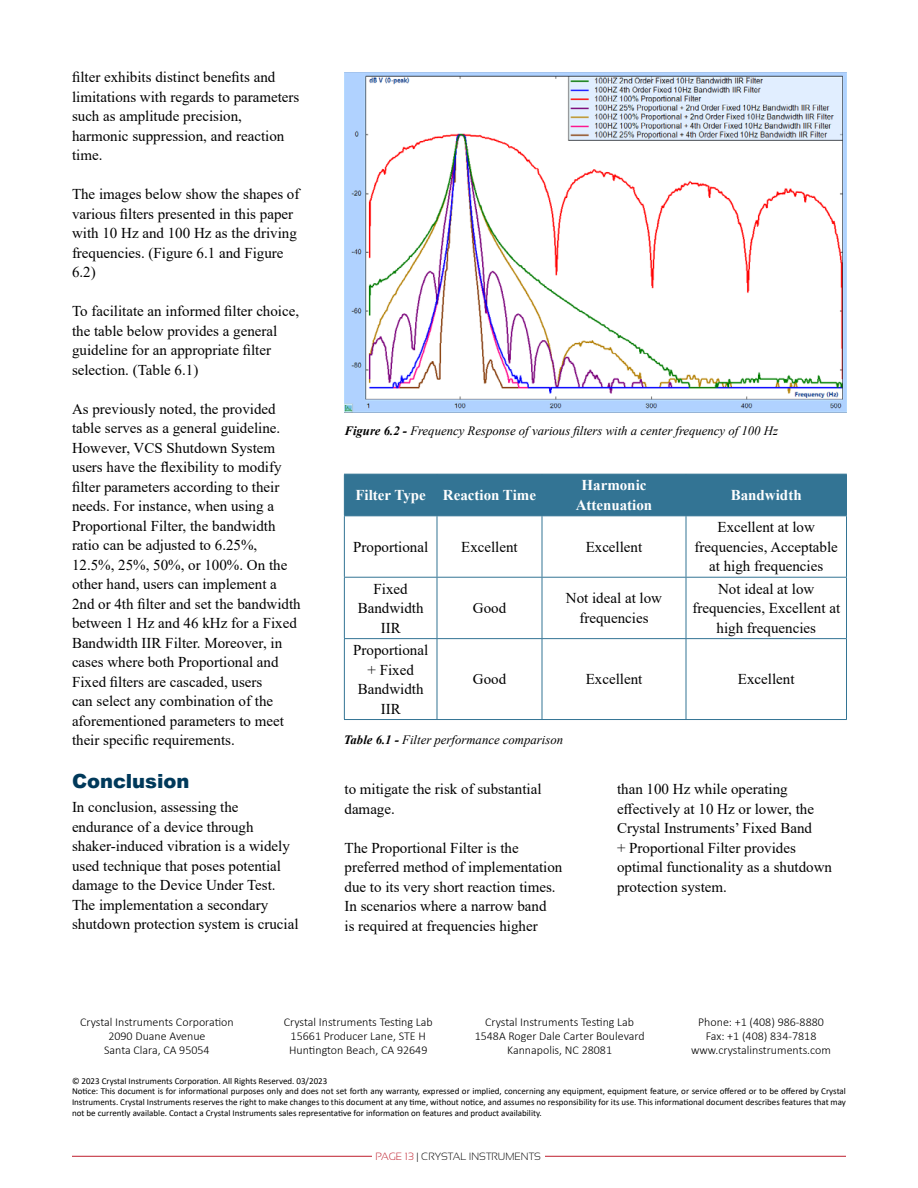
<style>
.page{position:relative;width:918px;height:1188px;background:#fff}
.page>*{position:absolute;margin:0;border:0;box-sizing:border-box;transform-origin:0 0}
.t1{font:900 19.5px "Arial";color:#00395a}
.t2{font:15px/19.5px "Times New Roman";color:#000}
.t3{font:700 15px/19.5px "Times New Roman";color:#fff;text-align:center}
.t4{font:italic 12.75px "Times New Roman";color:#000}
.t5{font:300 12px/14.4px "Calibri";color:#000;text-align:center}
.t6{font:300 10.5px "Sansation";color:#000}
.t7{font:9px/10.8px "Calibri";color:#000}
.s1{font-weight:700}
.s2{color:#be1e2d}
</style>
<div class="page">
<hr style="left:72px;top:1156px;width:774px;height:1px;background:#be1e2d">
<div style="left:373px;top:1140px;width:172px;height:48px;background:#fff"></div>
<img style="left:345px;top:72px;width:501px;height:341px">
<div style="left:345px;top:475px;width:501px;height:40px;background:#337494"></div>
<hr style="left:344px;top:474px;width:93px;height:1px;background:#337494">
<hr style="left:344px;top:475px;width:1px;height:40px;background:#337494">
<hr style="left:437px;top:474px;width:105px;height:1px;background:#337494">
<hr style="left:437px;top:475px;width:1px;height:40px;background:#337494">
<hr style="left:542px;top:474px;width:144px;height:1px;background:#337494">
<hr style="left:542px;top:475px;width:1px;height:40px;background:#337494">
<hr style="left:686px;top:474px;width:161px;height:1px;background:#337494">
<hr style="left:686px;top:475px;width:1px;height:40px;background:#337494">
<hr style="left:846px;top:475px;width:1px;height:40px;background:#337494">
<hr style="left:344px;top:515px;width:93px;height:1px;background:#337494">
<hr style="left:344px;top:516px;width:1px;height:61px;background:#337494">
<hr style="left:437px;top:515px;width:105px;height:1px;background:#337494">
<hr style="left:437px;top:516px;width:1px;height:61px;background:#337494">
<hr style="left:542px;top:515px;width:144px;height:1px;background:#337494">
<hr style="left:542px;top:516px;width:1px;height:61px;background:#337494">
<hr style="left:686px;top:515px;width:161px;height:1px;background:#337494">
<hr style="left:686px;top:516px;width:1px;height:61px;background:#337494">
<hr style="left:846px;top:516px;width:1px;height:61px;background:#337494">
<hr style="left:344px;top:577px;width:93px;height:1px;background:#337494">
<hr style="left:344px;top:578px;width:1px;height:60px;background:#337494">
<hr style="left:437px;top:577px;width:105px;height:1px;background:#337494">
<hr style="left:437px;top:578px;width:1px;height:60px;background:#337494">
<hr style="left:542px;top:577px;width:144px;height:1px;background:#337494">
<hr style="left:542px;top:578px;width:1px;height:60px;background:#337494">
<hr style="left:686px;top:577px;width:161px;height:1px;background:#337494">
<hr style="left:686px;top:578px;width:1px;height:60px;background:#337494">
<hr style="left:846px;top:578px;width:1px;height:60px;background:#337494">
<hr style="left:344px;top:638px;width:93px;height:1px;background:#337494">
<hr style="left:344px;top:639px;width:1px;height:80px;background:#337494">
<hr style="left:437px;top:638px;width:105px;height:1px;background:#337494">
<hr style="left:437px;top:639px;width:1px;height:80px;background:#337494">
<hr style="left:542px;top:638px;width:144px;height:1px;background:#337494">
<hr style="left:542px;top:639px;width:1px;height:80px;background:#337494">
<hr style="left:686px;top:638px;width:161px;height:1px;background:#337494">
<hr style="left:686px;top:639px;width:1px;height:80px;background:#337494">
<hr style="left:846px;top:639px;width:1px;height:80px;background:#337494">
<hr style="left:344px;top:719px;width:93px;height:1px;background:#337494">
<hr style="left:437px;top:719px;width:105px;height:1px;background:#337494">
<hr style="left:542px;top:719px;width:144px;height:1px;background:#337494">
<hr style="left:686px;top:719px;width:161px;height:1px;background:#337494">
<p class="t2" style="left:72px;top:67px;width:229px">filter exhibits distinct benefits and limitations with regards to parameters such as amplitude precision, harmonic suppression, and reaction time.</p>
<p class="t2" style="left:72px;top:184px;width:229px">The images below show the shapes of various filters presented in this paper with 10 Hz and 100 Hz as the driving frequencies. (Figure 6.1 and Figure<br>6.2)</p>
<p class="t2" style="left:72px;top:301px;width:229px">To facilitate an informed filter choice, the table below provides a general guideline for an appropriate filter selection. (Table 6.1)</p>
<p class="t2" style="left:72px;top:399px;width:230px">As previously noted, the provided table serves as a general guideline.<br>However, VCS Shutdown System users have the flexibility to modify filter parameters according to their needs. For instance, when using a Proportional Filter, the bandwidth ratio can be adjusted to 6.25%, 12.5%, 25%, 50%, or 100%. On the other hand, users can implement a 2nd or 4th filter and set the bandwidth between 1 Hz and 46 kHz for a Fixed Bandwidth IIR Filter. Moreover, in cases where both Proportional and Fixed filters are cascaded, users<br>can select any combination of the aforementioned parameters to meet their specific requirements.</p>
<h1 class="t1" style="left:72px;top:767px;width:119px">Conclusion</h1>
<p class="t2" style="left:72px;top:797px;width:228px">In conclusion, assessing the endurance of a device through shaker-induced vibration is a widely used technique that poses potential damage to the Device Under Test.<br>The implementation a secondary shutdown protection system is crucial</p>
<p class="t4" style="left:345px;top:422px;width:435px"><span class="s1">Figure 6.2 -</span> Frequency Response of various filters with a center frequency of 100 Hz</p>
<p class="t3" style="left:355px;top:485px;width:182px">Filter Type Reaction Time</p>
<p class="t3" style="left:576px;top:475px;width:78px">Harmonic<br>Attenuation</p>
<p class="t3" style="left:731px;top:485px;width:72px">Bandwidth</p>
<p class="t2" style="left:353px;top:536px;width:76px">Proportional</p>
<p class="t2" style="left:461px;top:536px;width:58px">Excellent</p>
<p class="t2" style="left:586px;top:536px;width:58px">Excellent</p>
<p class="t2" style="left:695px;top:517px;width:145px;text-align:center">Excellent at low frequencies, Acceptable at high frequencies</p>
<p class="t2" style="left:358px;top:578px;width:67px;text-align:center">Fixed<br>Bandwidth<br>IIR</p>
<p class="t2" style="left:353px;top:640px;width:76px;text-align:center">Proportional + Fixed<br>Bandwidth<br>IIR</p>
<p class="t2" style="left:473px;top:598px;width:35px">Good</p>
<p class="t2" style="left:566px;top:588px;width:98px;text-align:center">Not ideal at low frequencies</p>
<p class="t2" style="left:692px;top:578px;width:149px;text-align:center">Not ideal at low frequencies, Excellent at high frequencies</p>
<p class="t2" style="left:473px;top:669px;width:35px">Good</p>
<p class="t2" style="left:586px;top:669px;width:58px">Excellent</p>
<p class="t2" style="left:738px;top:669px;width:58px">Excellent</p>
<p class="t4" style="left:344px;top:731px;width:221px"><span class="s1">Table 6.1 -</span> Filter performance comparison</p>
<p class="t2" style="left:345px;top:779px;width:199px">to mitigate the risk of substantial damage.</p>
<p class="t2" style="left:345px;top:837px;width:219px">The Proportional Filter is the preferred method of implementation due to its very short reaction times.<br>In scenarios where a narrow band<br>is required at frequencies higher</p>
<p class="t2" style="left:617px;top:779px;width:216px">than 100 Hz while operating effectively at 10 Hz or lower, the<br>Crystal Instruments’ Fixed Band<br>+ Proportional Filter provides optimal functionality as a shutdown protection system.</p>
<p class="t5" style="left:80px;top:1014px;width:155px">Crystal Instruments Corporation<br>2090 Duane Avenue<br>Santa Clara, CA 95054</p>
<p class="t5" style="left:284px;top:1014px;width:150px">Crystal Instruments Testing Lab<br>15661 Producer Lane, STE H<br>Huntington Beach, CA 92649</p>
<p class="t5" style="left:475px;top:1014px;width:171px">Crystal Instruments Testing Lab<br>1548A Roger Dale Carter Boulevard<br>Kannapolis, NC 28081</p>
<p class="t5" style="left:691px;top:1014px;width:141px">Phone: +1 (408) 986-8880<br>Fax: +1 (408) 834-7818 www.crystalinstruments.com</p>
<p class="t7" style="left:72px;top:1075px;width:776px">© 2023 Crystal Instruments Corporation. All Rights Reserved. 03/2023<br>Notice: This document is for informational purposes only and does not set forth any warranty, expressed or implied, concerning any equipment, equipment feature, or service offered or to be offered by Crystal Instruments. Crystal Instruments reserves the right to make changes to this document at any time, without notice, and assumes no responsibility for its use. This informational document describes features that may not be currently available. Contact a Crystal Instruments sales representative for information on features and product availability.</p>
<p class="t6" style="left:375px;top:1151px;width:167px"><span class="s2">PAGE 13</span> | CRYSTAL INSTRUMENTS</p>
</div>
